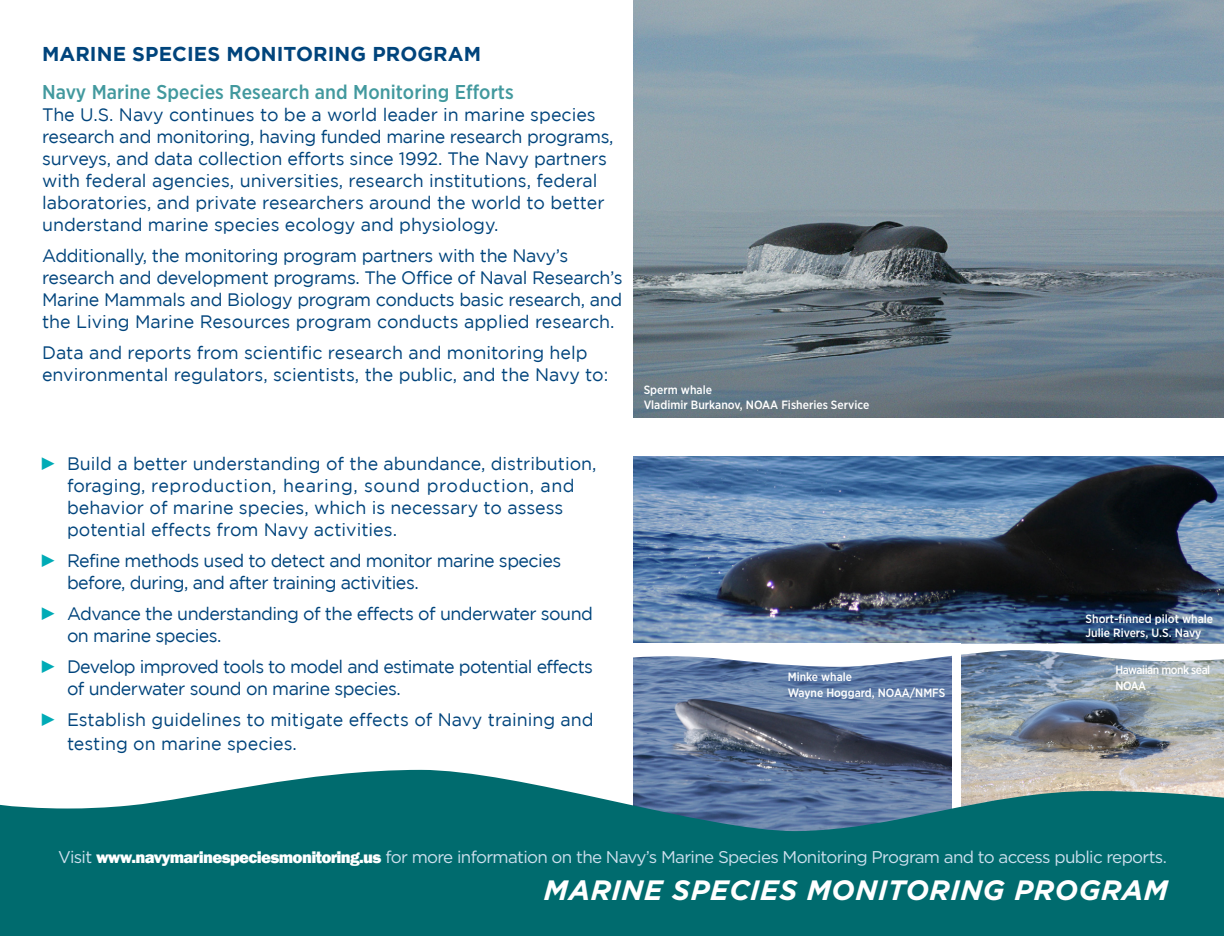
<style>
.page{position:relative;width:1224px;height:936px;background:#fff}
.page>*{position:absolute;margin:0;border:0;box-sizing:border-box;transform-origin:0 0}
.Tab_Titles{font:italic 700 28px "Gotham";letter-spacing:.02em;color:#fff}
.t1{font:500 20px "Gotham Narrow";letter-spacing:.005em;color:#42999e}
.t2{font:700 20px "Gotham";letter-spacing:.005em;color:#00447c}
.text{font:18px/22px "Gotham";letter-spacing:-.01em;color:#00447c}
.text-2{font:18px/22px "Gotham";letter-spacing:-.03em;color:#00447c}
.text-3{font:18px/22px "Gotham";letter-spacing:-.035em;color:#00447c}
.CAll_out{font:17px "Gotham";letter-spacing:-.04em;color:#cee0ee}
.t3{font:500 12px "Gotham Narrow";color:#fff}
.t4{font:500 12px/16px "Gotham Narrow";letter-spacing:-.04em;color:#fff}
.s1{font-family:"Times New Roman";color:#00abb6}
.s2{font-family:"Franklin Gothic";font-weight:800;color:#fff}
</style>
<div class="page">
<img style="left:634px;top:0;width:590px;height:418px">
<img style="left:634px;top:668px;width:318px;height:102px">
<img style="left:962px;top:668px;width:262px;height:102px">
<img style="left:634px;top:456px;width:590px;height:186px">
<div style="left:0;top:841px;width:1224px;height:95px;background:#006b6e"></div>
<svg style="left:0;top:770px;width:1224px;height:71px;background:#468992"></svg>
<svg style="left:633px;top:643px;width:591px;height:25px"></svg>
<h1 class="t2" style="left:42px;top:42px;width:440px">MARINE SPECIES MONITORING PROGRAM</h1>
<h2 class="t1" style="left:42px;top:79px;width:473px">Navy Marine Species Research and Monitoring Efforts</h2>
<p class="text" style="left:42px;top:103px;width:573px">The U.S. Navy continues to be a world leader in marine species research and monitoring, having funded marine research programs, surveys, and data collection efforts since 1992. The Navy partners with federal agencies, universities, research institutions, federal laboratories, and private researchers around the world to better understand marine species ecology and physiology.</p>
<p class="text" style="left:42px;top:244px;width:582px">Additionally, the monitoring program partners with the Navy’s research and development programs. The Office of Naval Research’s Marine Mammals and Biology program conducts basic research, and the Living Marine Resources program conducts applied research.</p>
<p class="text" style="left:42px;top:341px;width:568px">Data and reports from scientific research and monitoring help environmental regulators, scientists, the public, and the Navy to:</p>
<p class="text" style="left:67px;top:452px;width:531px;text-indent:-27px"><span class="s1">►</span> Build a better understanding of the abundance, distribution, foraging, reproduction, hearing, sound production, and behavior of marine species, which is necessary to assess potential effects from Navy activities.</p>
<p class="text-2" style="left:67px;top:549px;width:496px;text-indent:-27px"><span class="s1">►</span> Refine methods used to detect and monitor marine species before, during, and after training activities.</p>
<p class="text-2" style="left:67px;top:602px;width:527px;text-indent:-27px"><span class="s1">►</span> Advance the understanding of the effects of underwater sound on marine species.</p>
<p class="text-3" style="left:67px;top:655px;width:528px;text-indent:-27px"><span class="s1">►</span> Develop improved tools to model and estimate potential effects of underwater sound on marine species.</p>
<p class="text" style="left:67px;top:707px;width:528px;line-height:24px;text-indent:-27px"><span class="s1">►</span> Establish guidelines to mitigate effects of Navy training and testing on marine species.</p>
<p class="t3" style="left:644px;top:383px;width:70px">Sperm whale</p>
<p class="t3" style="left:644px;top:397px;width:227px">Vladimir Burkanov, NOAA Fisheries Service</p>
<p class="t3" style="left:788px;top:669px;width:66px">Minke whale</p>
<p class="t3" style="left:788px;top:685px;width:159px">Wayne Hoggard, NOAA/NMFS</p>
<p class="t3" style="left:1086px;top:611px;width:129px">Short-finned pilot whale</p>
<p class="t3" style="left:1086px;top:626px;width:117px">Julie Rivers, U.S. Navy</p>
<p class="t4" style="left:1116px;top:661px;width:96px">Hawaiian monk seal<br>NOAA</p>
<p class="CAll_out" style="left:58px;top:847px;width:1110px">Visit <span class="s2">www.navymarinespeciesmonitoring.us</span> for more information on the Navy’s Marine Species Monitoring Program and to access public reports.</p>
<p class="Tab_Titles" style="left:544px;top:874px;width:626px">MARINE SPECIES MONITORING PROGRAM</p>
</div>
